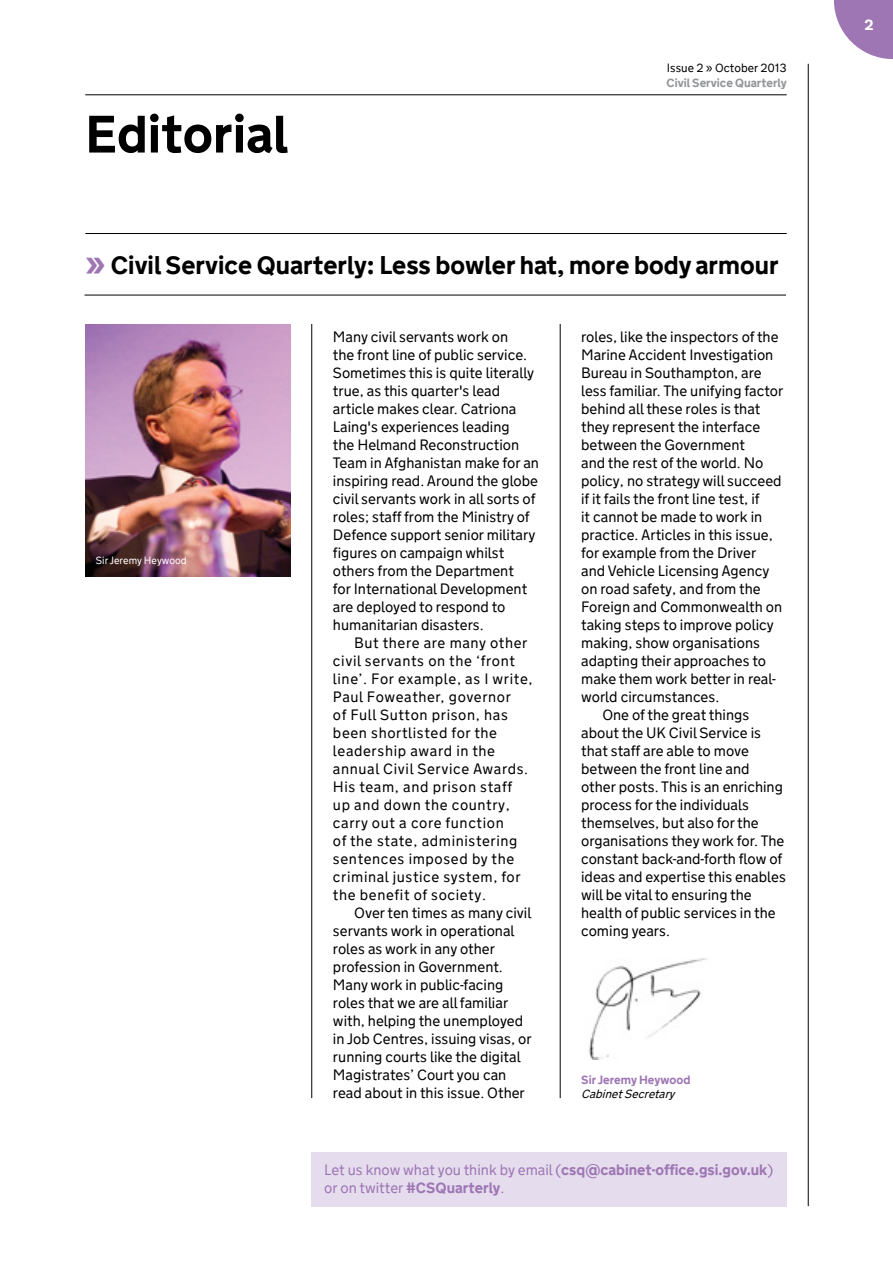
<style>
.page{position:relative;width:893px;height:1263px;background:#fff}
.page>*{position:absolute;margin:0;border:0;box-sizing:border-box;transform-origin:0 0}
.t1{font:700 52.5px "GDS Transport Website";color:#000}
.t2{font:700 25.5px "GDS Transport Website";color:#000}
.t3{font:15px/18px "GDS Transport Website";color:#000}
.t4{font:15px/18px "GDS Transport Website";letter-spacing:.04em;color:#000}
.t5{font:15px "GDS Transport Website";color:#9e76b4}
.t6{font:700 15px "GDS Transport Website";color:#fff}
.t7{font:700 12px/14.4px "GDS Transport Website";color:#9e76b4}
.t8{font:700 12px "GDS Transport Website";color:#939598}
.t9{font:12px "GDS Transport Website";color:#000}
.t10{font:10.5px "GDS Transport Website";letter-spacing:-.005em;color:#fff}
.s1{font-size:31.5px;color:#9e76b4}
.s2{font-weight:400;font-style:italic;color:#000}
.s3{font-weight:700}
</style>
<div class="page">
<hr style="left:808px;top:64px;width:1px;height:1142px;background:#000">
<svg style="left:834px;top:0;width:59px;height:59px"></svg>
<hr style="left:311px;top:324px;width:1px;height:774px;background:#000">
<hr style="left:560px;top:324px;width:1px;height:774px;background:#000">
<hr style="left:85px;top:95px;width:702px;height:1px;background:#000">
<hr style="left:85px;top:233px;width:702px;height:1px;background:#000">
<hr style="left:85px;top:295px;width:701px;height:1px;background:#000">
<div style="left:312px;top:1152px;width:475px;height:54px;background:#e5dded"></div>
<img style="left:85px;top:324px;width:206px;height:252px">
<img style="left:589px;top:958px;width:118px;height:102px">
<p class="t1" style="left:85px;top:105px;width:205px">Editorial</p>
<p class="t9" style="left:667px;top:61px;width:121px">Issue 2 » October 2013</p>
<p class="t8" style="left:666px;top:76px;width:122px">Civil Service Quarterly</p>
<p class="t2" style="left:85px;top:251px;width:695px"><span class="s1">»</span> Civil Service Quarterly: Less bowler hat, more body armour</p>
<p class="t10" style="left:96px;top:555px;width:92px">Sir Jeremy Heywood</p>
<p class="t3" style="left:333px;top:328px;width:208px">Many civil servants work on<br>the front line of public service.<br>Sometimes this is quite literally true, as this quarter's lead article makes clear. Catriona<br>Laing's experiences leading<br>the Helmand Reconstruction<br>Team in Afghanistan make for an inspiring read. Around the globe civil servants work in all sorts of roles; staff from the Ministry of<br>Defence support senior military figures on campaign whilst others from the Department<br>for International Development are deployed to respond to humanitarian disasters.</p>
<p class="t4" style="left:333px;top:634px;width:201px;text-indent:21px">But there are many other civil servants on the ‘front line’. For example, as I write,<br>Paul Foweather, governor<br>of Full Sutton prison, has been shortlisted for the leadership award in the annual Civil Service Awards.<br>His team, and prison staff up and down the country, carry out a core function<br>of the state, administering sentences imposed by the criminal justice system, for the benefit of society.</p>
<p class="t3" style="left:333px;top:904px;width:200px;text-indent:21px">Over ten times as many civil servants work in operational roles as work in any other profession in Government.<br>Many work in public-facing roles that we are all familiar with, helping the unemployed in Job Centres, issuing visas, or running courts like the digital<br>Magistrates’ Court you can read about in this issue. Other</p>
<p class="t3" style="left:581px;top:328px;width:204px">roles, like the inspectors of the<br>Marine Accident Investigation<br>Bureau in Southampton, are less familiar. The unifying factor behind all these roles is that they represent the interface between the Government<br>and the rest of the world. No policy, no strategy will succeed if it fails the front line test, if<br>it cannot be made to work in practice. Articles in this issue, for example from the Driver and Vehicle Licensing Agency on road safety, and from the<br>Foreign and Commonwealth on taking steps to improve policy making, show organisations adapting their approaches to make them work better in real&shy;world circumstances.</p>
<p class="t3" style="left:581px;top:706px;width:206px;text-indent:21px">One of the great things about the UK Civil Service is that staff are able to move between the front line and other posts. This is an enriching process for the individuals themselves, but also for the organisations they work for. The constant back-and-forth flow of ideas and expertise this enables will be vital to ensuring the health of public services in the coming years.</p>
<p class="t7" style="left:581px;top:1073px;width:111px">Sir Jeremy Heywood<br><span class="s2">CabinetSecretary</span></p>
<p class="t5" style="left:324px;top:1162px;width:450px">Let us know what you think by email (<span class="s3">csq@cabinet-office.gsi.gov.uk</span>)</p>
<p class="t5" style="left:324px;top:1180px;width:182px">or on twitter <span class="s3">#CSQuarterly</span>.</p>
<p class="t6" style="left:865px;top:16px;width:11px">2</p>
</div>
